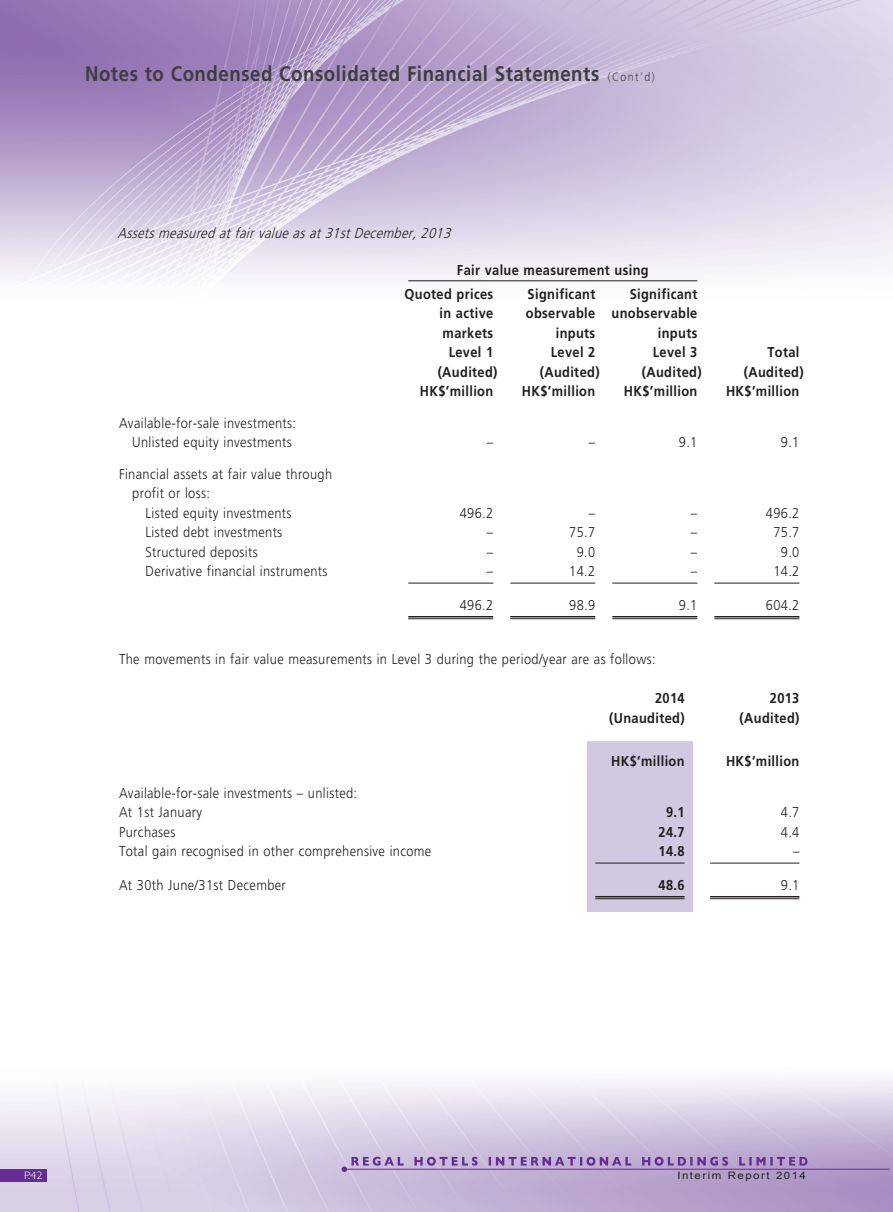
<style>
.page{position:relative;width:893px;height:1212px;background:#fff}
.page>*{position:absolute;margin:0;border:0;box-sizing:border-box;transform-origin:0 0}
.t1{font:700 21px "Frutiger LT Std";letter-spacing:.03em;color:#3e3e3f;scale:.89 1}
._1__內文{font:300 14.25px "Frutiger LT Std";letter-spacing:.03em;color:#231f20;scale:.9 1}
._1__內文-2{font:700 14.25px "Frutiger LT Std";letter-spacing:.03em;color:#231f20;scale:.9 1}
._1__內文-3{font:italic 300 14.25px "Frutiger LT Std";color:#231f20;scale:.9 1}
.t2{font:300 10.8px "Gill Sans Std";color:#fff;scale:1.13 1}
.t3{font:10.2px "Arial";letter-spacing:.13em;color:#231f20;scale:1.12 1}
.s1{font-weight:300;font-size:12px}
</style>
<div class="page">
<img style="left:0;top:0;width:892px;height:1212px">
<div style="left:0;top:1169px;width:47px;height:13px;background:#652d91"></div>
<hr style="left:344px;top:1169px;width:546px;height:1px;background:#652d91">
<svg style="left:342px;top:1157px;width:465px;height:15px;background:#a78bc1"></svg>
<hr style="left:408px;top:280px;width:289px;height:1px;background:#231f20">
<hr style="left:408px;top:583px;width:85px;height:1px;background:#231f20">
<hr style="left:510px;top:583px;width:85px;height:1px;background:#231f20">
<hr style="left:612px;top:583px;width:85px;height:1px;background:#231f20">
<hr style="left:714px;top:583px;width:85px;height:1px;background:#231f20">
<hr style="left:408px;top:616px;width:85px;height:1px;background:#231f20">
<hr style="left:408px;top:618px;width:85px;height:1px;background:#231f20">
<hr style="left:510px;top:616px;width:85px;height:1px;background:#231f20">
<hr style="left:510px;top:618px;width:85px;height:1px;background:#231f20">
<hr style="left:612px;top:616px;width:85px;height:1px;background:#231f20">
<hr style="left:612px;top:618px;width:85px;height:1px;background:#231f20">
<hr style="left:714px;top:616px;width:85px;height:1px;background:#231f20">
<hr style="left:714px;top:618px;width:85px;height:1px;background:#231f20">
<div style="left:587px;top:741px;width:106px;height:171px;background:#d3c8e2"></div>
<hr style="left:595px;top:863px;width:90px;height:1px;background:#231f20">
<hr style="left:710px;top:863px;width:89px;height:1px;background:#231f20">
<hr style="left:595px;top:896px;width:90px;height:1px;background:#231f20">
<hr style="left:595px;top:898px;width:90px;height:1px;background:#231f20">
<hr style="left:710px;top:896px;width:89px;height:1px;background:#231f20">
<hr style="left:710px;top:898px;width:89px;height:1px;background:#231f20">
<h1 class="t1" style="left:85px;top:62px;width:642px">Notes to Condensed Consolidated Financial Statements <span class="s1">(Cont’d)</span></h1>
<p class="_1__內文-3" style="left:118px;top:225px;width:376px">Assets measured at fair value as at 31st December, 2013</p>
<p class="_1__內文-2" style="left:457px;top:262px;width:215px">Fair value measurement using</p>
<p class="_1__內文-2" style="left:405px;top:286px;width:100px">Quoted prices</p>
<p class="_1__內文-2" style="left:528px;top:286px;width:77px">Significant</p>
<p class="_1__內文-2" style="left:630px;top:286px;width:77px">Significant</p>
<p class="_1__內文-2" style="left:439px;top:305px;width:61px">in active</p>
<p class="_1__內文-2" style="left:526px;top:305px;width:79px">observable</p>
<p class="_1__內文-2" style="left:611px;top:305px;width:97px">unobservable</p>
<p class="_1__內文-2" style="left:443px;top:325px;width:58px">markets</p>
<p class="_1__內文-2" style="left:556px;top:325px;width:45px">inputs</p>
<p class="_1__內文-2" style="left:658px;top:325px;width:45px">inputs</p>
<p class="_1__內文-2" style="left:449px;top:344px;width:51px">Level 1</p>
<p class="_1__內文-2" style="left:551px;top:344px;width:51px">Level 2</p>
<p class="_1__內文-2" style="left:653px;top:344px;width:51px">Level 3</p>
<p class="_1__內文-2" style="left:767px;top:344px;width:37px">Total</p>
<p class="_1__內文-2" style="left:438px;top:364px;width:68px">(Audited)</p>
<p class="_1__內文-2" style="left:540px;top:364px;width:68px">(Audited)</p>
<p class="_1__內文-2" style="left:642px;top:364px;width:68px">(Audited)</p>
<p class="_1__內文-2" style="left:744px;top:364px;width:68px">(Audited)</p>
<p class="_1__內文-2" style="left:420px;top:383px;width:83px">HK$’million</p>
<p class="_1__內文-2" style="left:522px;top:383px;width:83px">HK$’million</p>
<p class="_1__內文-2" style="left:624px;top:383px;width:83px">HK$’million</p>
<p class="_1__內文-2" style="left:726px;top:383px;width:83px">HK$’million</p>
<p class="_1__內文" style="left:119px;top:415px;width:198px">Available-for-sale investments:</p>
<p class="_1__內文" style="left:132px;top:434px;width:179px">Unlisted equity investments</p>
<p class="_1__內文" style="left:487px;top:434px;width:9px">–</p>
<p class="_1__內文" style="left:589px;top:434px;width:9px">–</p>
<p class="_1__內文" style="left:679px;top:434px;width:22px">9.1</p>
<p class="_1__內文" style="left:781px;top:434px;width:22px">9.1</p>
<p class="_1__內文" style="left:119px;top:466px;width:238px">Financial assets at fair value through</p>
<p class="_1__內文" style="left:132px;top:485px;width:88px">profit or loss:</p>
<p class="_1__內文" style="left:145px;top:505px;width:164px">Listed equity investments</p>
<p class="_1__內文" style="left:460px;top:505px;width:39px">496.2</p>
<p class="_1__內文" style="left:589px;top:505px;width:9px">–</p>
<p class="_1__內文" style="left:691px;top:505px;width:9px">–</p>
<p class="_1__內文" style="left:766px;top:505px;width:39px">496.2</p>
<p class="_1__內文" style="left:145px;top:524px;width:154px">Listed debt investments</p>
<p class="_1__內文" style="left:487px;top:524px;width:9px">–</p>
<p class="_1__內文" style="left:569px;top:524px;width:30px">75.7</p>
<p class="_1__內文" style="left:691px;top:524px;width:9px">–</p>
<p class="_1__內文" style="left:773px;top:524px;width:30px">75.7</p>
<p class="_1__內文" style="left:145px;top:544px;width:126px">Structured deposits</p>
<p class="_1__內文" style="left:487px;top:544px;width:9px">–</p>
<p class="_1__內文" style="left:577px;top:544px;width:22px">9.0</p>
<p class="_1__內文" style="left:691px;top:544px;width:9px">–</p>
<p class="_1__內文" style="left:781px;top:544px;width:22px">9.0</p>
<p class="_1__內文" style="left:145px;top:563px;width:204px">Derivative financial instruments</p>
<p class="_1__內文" style="left:487px;top:563px;width:9px">–</p>
<p class="_1__內文" style="left:569px;top:563px;width:30px">14.2</p>
<p class="_1__內文" style="left:691px;top:563px;width:9px">–</p>
<p class="_1__內文" style="left:773px;top:563px;width:30px">14.2</p>
<p class="_1__內文" style="left:460px;top:597px;width:39px">496.2</p>
<p class="_1__內文" style="left:569px;top:597px;width:30px">98.9</p>
<p class="_1__內文" style="left:679px;top:597px;width:22px">9.1</p>
<p class="_1__內文" style="left:766px;top:597px;width:39px">604.2</p>
<p class="_1__內文" style="left:119px;top:651px;width:598px">The movements in fair value measurements in Level 3 during the period/year are as follows:</p>
<p class="_1__內文-2" style="left:655px;top:690px;width:34px">2014</p>
<p class="_1__內文-2" style="left:770px;top:690px;width:34px">2013</p>
<p class="_1__內文-2" style="left:609px;top:709px;width:85px">(Unaudited)</p>
<p class="_1__內文-2" style="left:740px;top:709px;width:68px">(Audited)</p>
<p class="_1__內文-2" style="left:611px;top:753px;width:83px">HK$’million</p>
<p class="_1__內文-2" style="left:726px;top:753px;width:83px">HK$’million</p>
<p class="_1__內文" style="left:119px;top:785px;width:266px">Available-for-sale investments – unlisted:</p>
<p class="_1__內文" style="left:119px;top:804px;width:94px">At 1st January</p>
<p class="_1__內文-2" style="left:666px;top:804px;width:22px">9.1</p>
<p class="_1__內文" style="left:781px;top:804px;width:22px">4.7</p>
<p class="_1__內文" style="left:119px;top:824px;width:64px">Purchases</p>
<p class="_1__內文-2" style="left:659px;top:823px;width:30px">24.7</p>
<p class="_1__內文" style="left:781px;top:824px;width:22px">4.4</p>
<p class="_1__內文" style="left:119px;top:843px;width:348px">Total gain recognised in other comprehensive income</p>
<p class="_1__內文-2" style="left:659px;top:843px;width:30px">14.8</p>
<p class="_1__內文" style="left:793px;top:843px;width:9px">–</p>
<p class="_1__內文" style="left:119px;top:877px;width:187px">At 30th June/31st December</p>
<p class="_1__內文-2" style="left:659px;top:876px;width:30px">48.6</p>
<p class="_1__內文" style="left:781px;top:877px;width:22px">9.1</p>
<p class="t2" style="left:24px;top:1170px;width:18px">P.42</p>
<p class="t3" style="left:677px;top:1169px;width:116px">Interim Report 2014</p>
</div>
